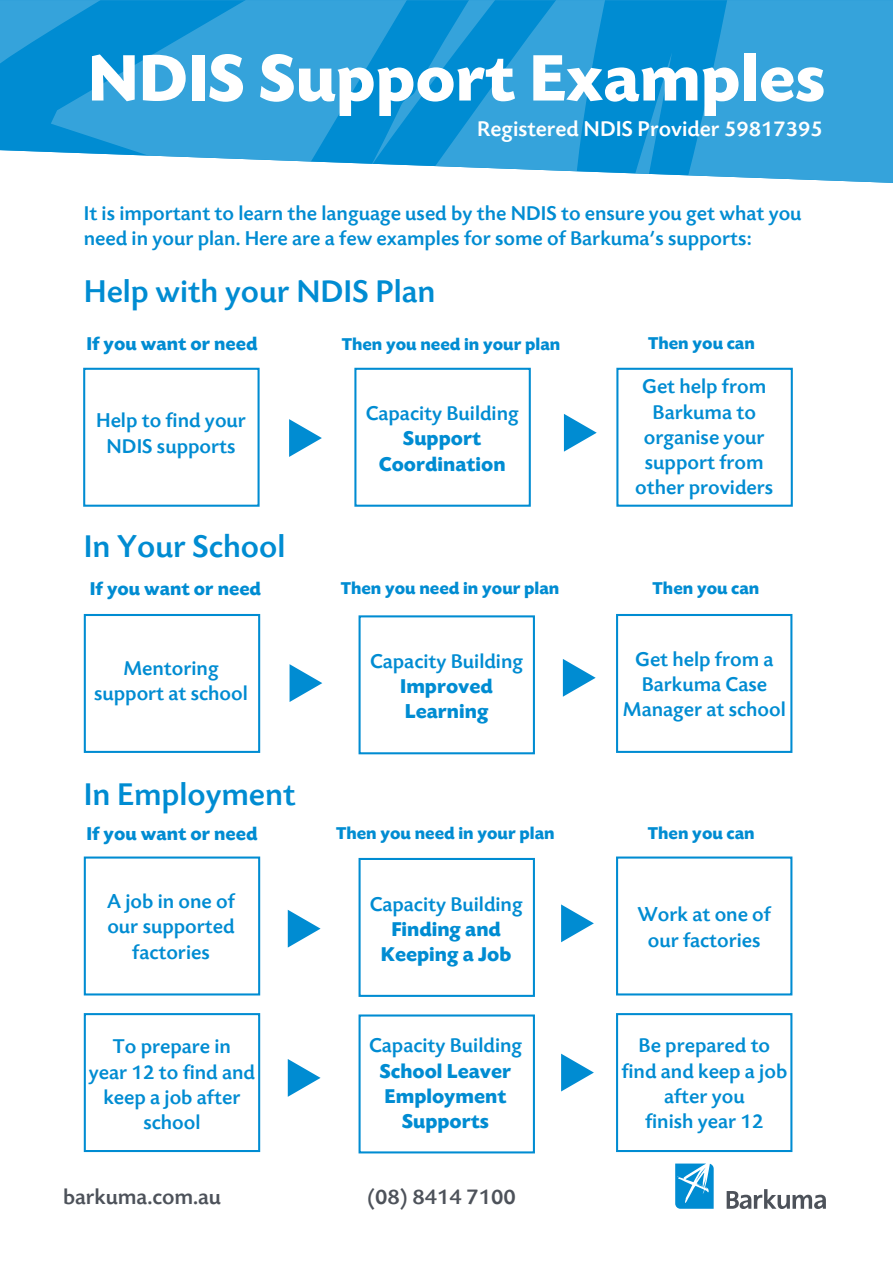
<style>
.page{position:relative;width:893px;height:1263px;background:#fff}
.page>*{position:absolute;margin:0;border:0;box-sizing:border-box;transform-origin:0 0}
.t1{font:700 69px "Today SB";color:#fff}
.t2{font:500 33px "Today SB";color:#008cd2}
.t3{font:500 22.5px "Today SB";color:#fff}
.t4{font:500 22.5px "Today SB";color:#4d525a}
.t5{font:500 21px/25.2px "Today SB";color:#008cd2;text-align:center}
.t6{font:700 21px/25.2px "Today SB";color:#008cd2;text-align:center}
.t7{font:700 19.5px "Today SB";color:#008cd2}
.t8{font:700 18px "Today SB";color:#008cd2}
</style>
<div class="page">
<svg style="left:0;top:0;width:893px;height:183px;background:#32a2da"></svg>
<svg style="left:508px;top:0;width:164px;height:183px"></svg>
<svg style="left:508px;top:0;width:146px;height:169px;background:#1b97d6"></svg>
<svg style="left:51px;top:0;width:457px;height:183px;background:#3aa5dc"></svg>
<svg style="left:727px;top:1189px;width:99px;height:20px"></svg>
<svg style="left:675px;top:1163px;width:39px;height:46px;background:#38a5db"></svg>
<div style="left:83px;top:368px;width:177px;height:139px;border:2px solid #008cd2"></div>
<div style="left:354px;top:368px;width:177px;height:139px;border:2px solid #008cd2"></div>
<div style="left:616px;top:368px;width:177px;height:139px;border:2px solid #008cd2"></div>
<div style="left:359px;top:615px;width:176px;height:139px;border:2px solid #008cd2"></div>
<div style="left:84px;top:614px;width:176px;height:139px;border:2px solid #008cd2"></div>
<div style="left:616px;top:614px;width:176px;height:139px;border:2px solid #008cd2"></div>
<div style="left:359px;top:858px;width:176px;height:139px;border:2px solid #008cd2"></div>
<div style="left:84px;top:856px;width:176px;height:139px;border:2px solid #008cd2"></div>
<div style="left:616px;top:856px;width:176px;height:139px;border:2px solid #008cd2"></div>
<div style="left:359px;top:1014px;width:176px;height:139px;border:2px solid #008cd2"></div>
<div style="left:84px;top:1013px;width:176px;height:139px;border:2px solid #008cd2"></div>
<div style="left:616px;top:1013px;width:176px;height:139px;border:2px solid #008cd2"></div>
<svg style="left:289px;top:419px;width:33px;height:38px"></svg>
<svg style="left:564px;top:414px;width:33px;height:38px"></svg>
<svg style="left:290px;top:664px;width:32px;height:38px"></svg>
<svg style="left:563px;top:659px;width:33px;height:38px"></svg>
<svg style="left:288px;top:910px;width:33px;height:37px"></svg>
<svg style="left:561px;top:904px;width:33px;height:38px"></svg>
<svg style="left:288px;top:1059px;width:33px;height:38px"></svg>
<svg style="left:561px;top:1054px;width:33px;height:37px"></svg>
<h1 class="t1" style="left:88px;top:41px;width:739px">NDIS Support Examples</h1>
<p class="t3" style="left:477px;top:117px;width:347px">Registered NDIS Provider 59817395</p>
<p class="t5" style="left:84px;top:201px;width:719px;text-align:left">It is important to learn the language used by the NDIS to ensure you get what you need in your plan. Here are a few examples for some of Barkuma’s supports:</p>
<h2 class="t2" style="left:84px;top:274px;width:353px">Help with your NDIS Plan</h2>
<p class="t7" style="left:86px;top:334px;width:173px">If you want or need</p>
<p class="t8" style="left:342px;top:335px;width:220px">Then you need in your plan</p>
<p class="t5" style="left:96px;top:409px;width:151px">Help to find your<br>NDIS supports</p>
<p class="t5" style="left:366px;top:401px;width:155px">Capacity Building</p>
<p class="t6" style="left:379px;top:426px;width:128px">Support<br>Coordination</p>
<p class="t8" style="left:648px;top:334px;width:108px">Then you can</p>
<p class="t5" style="left:635px;top:375px;width:140px">Get help from<br>Barkuma to organise your support from other providers</p>
<h2 class="t2" style="left:84px;top:529px;width:203px">In Your School</h2>
<p class="t7" style="left:90px;top:578px;width:173px">If you want or need</p>
<p class="t8" style="left:341px;top:579px;width:220px">Then you need in your plan</p>
<p class="t8" style="left:653px;top:578px;width:108px">Then you can</p>
<p class="t5" style="left:94px;top:656px;width:155px">Mentoring support at school</p>
<p class="t5" style="left:370px;top:649px;width:155px">Capacity Building</p>
<p class="t6" style="left:400px;top:674px;width:94px;text-align:left">Improved<br>Learning</p>
<h2 class="t2" style="left:84px;top:777px;width:213px">In Employment</h2>
<p class="t5" style="left:623px;top:647px;width:164px">Get help from a<br>Barkuma Case<br>Manager at school</p>
<p class="t7" style="left:86px;top:823px;width:173px">If you want or need</p>
<p class="t8" style="left:336px;top:823px;width:220px">Then you need in your plan</p>
<p class="t8" style="left:648px;top:823px;width:108px">Then you can</p>
<p class="t5" style="left:107px;top:889px;width:129px">A job in one of our supported factories</p>
<p class="t5" style="left:370px;top:892px;width:155px">Capacity Building</p>
<p class="t6" style="left:381px;top:917px;width:132px">Finding and<br>Keeping a Job</p>
<p class="t5" style="left:89px;top:1035px;width:168px">To prepare in<br>year 12 to find and keep a job after school</p>
<p class="t5" style="left:369px;top:1034px;width:155px">Capacity Building</p>
<p class="t6" style="left:380px;top:1059px;width:133px">School Leaver<br>Employment<br>Supports</p>
<p class="t4" style="left:63px;top:1185px;width:160px">barkuma.com.au</p>
<p class="t4" style="left:368px;top:1185px;width:150px">(08) 8414 7100</p>
<p class="t5" style="left:637px;top:903px;width:135px">Work at one of our factories</p>
<p class="t5" style="left:621px;top:1034px;width:167px">Be prepared to find and keep a job after you<br>finish year 12</p>
</div>
